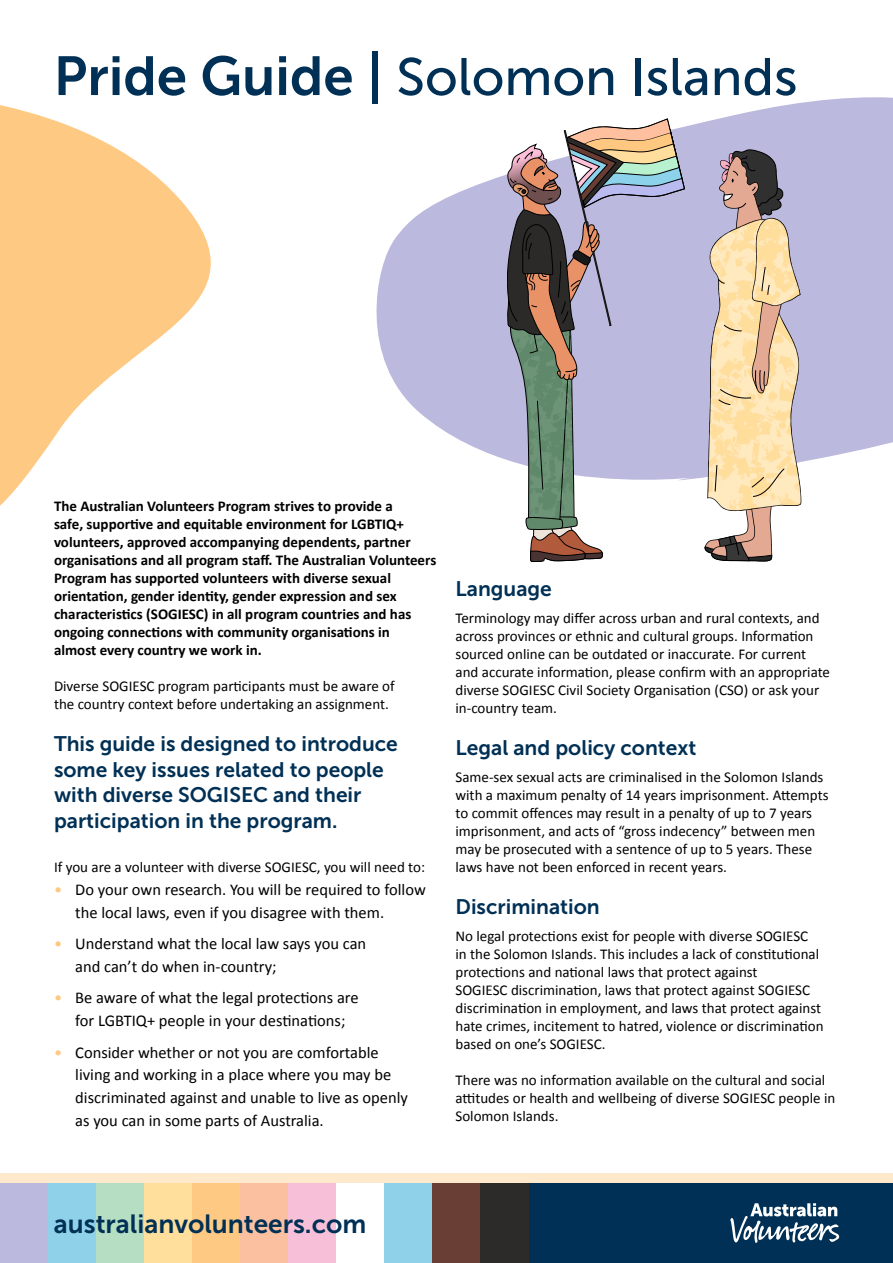
<style>
.page{position:relative;width:893px;height:1263px;background:#fff}
.page>*{position:absolute;margin:0;border:0;box-sizing:border-box;transform-origin:0 0}
.t1{font:52.5px "Museo Sans 500";color:#003055}
.t2{font:26.25px "Museo Sans 700";color:#003055}
.t3{font:21px/25.5px "Museo Sans 700";color:#003055}
.t4{font:16.5px/22.8px "Calibri";color:#000}
.Body_Text__Calibri{font:15px/18px "Calibri";color:#000}
.Body_Text__Calibri-2{font:700 15px/18px "Calibri";color:#000}
.s1{font-family:"Museo Sans 700";font-size:54.75px}
.s2{color:#ffc780}
</style>
<div class="page">
<svg style="left:376px;top:97px;width:517px;height:407px;fill:#bbb9dd"></svg>
<svg style="left:507px;top:118px;width:178px;height:444px"></svg>
<svg style="left:704px;top:148px;width:97px;height:414px;background:#d9c4ad"></svg>
<svg style="left:0;top:105px;width:211px;height:401px;fill:#fec982"></svg>
<div style="left:0;top:1172px;width:893px;height:41px;background:#fee9cd"></div>
<div style="left:529px;top:1183px;width:364px;height:80px;background:#003055"></div>
<svg style="left:730px;top:1203px;width:109px;height:40px"></svg>
<div style="left:0;top:1183px;width:48px;height:80px;background:#bbb9dd"></div>
<div style="left:48px;top:1183px;width:48px;height:80px;background:#8fd1e9"></div>
<div style="left:96px;top:1183px;width:48px;height:80px;background:#b6dec2"></div>
<div style="left:144px;top:1183px;width:48px;height:80px;background:#ffdf9b"></div>
<div style="left:192px;top:1183px;width:48px;height:80px;background:#fec982"></div>
<div style="left:240px;top:1183px;width:48px;height:80px;background:#fbc0a0"></div>
<div style="left:288px;top:1183px;width:48px;height:80px;background:#f8c0d8"></div>
<div style="left:336px;top:1183px;width:48px;height:80px;background:#fff"></div>
<div style="left:384px;top:1183px;width:48px;height:80px;background:#8fd1e9"></div>
<div style="left:432px;top:1183px;width:48px;height:80px;background:#683e35"></div>
<div style="left:480px;top:1183px;width:49px;height:80px;background:#2c2b2a"></div>
<h1 class="t1" style="left:54px;top:48px;width:745px"><span class="s1">Pride Guide |</span> Solomon Islands</h1>
<p class="Body_Text__Calibri-2" style="left:54px;top:496px;width:384px">The Australian Volunteers Program strives to provide a<br>safe, supportive and equitable environment for LGBTIQ+ volunteers, approved accompanying dependents, partner organisations and all program staff. The Australian Volunteers Program has supported volunteers with diverse sexual orientation, gender identity, gender expression and sex characteristics (SOGIESC) in all program countries and has ongoing connections with community organisations in<br>almost every country we work in.</p>
<p class="Body_Text__Calibri" style="left:54px;top:676px;width:342px">Diverse SOGIESC program participants must be aware of the country context before undertaking an assignment.</p>
<p class="t3" style="left:54px;top:731px;width:345px">This guide is designed to introduce some key issues related to people with diverse SOGISEC and their participation in the program.</p>
<p class="Body_Text__Calibri" style="left:54px;top:858px;width:373px">If you are a volunteer with diverse SOGIESC, you will need to:</p>
<p class="t4" style="left:75px;top:878px;width:352px;text-indent:-21px"><span class="s2">•</span> Do your own research. You will be required to follow the local laws, even if you disagree with them.</p>
<p class="t4" style="left:75px;top:932px;width:292px;text-indent:-21px"><span class="s2">•</span> Understand what the local law says you can and can’t do when in-country;</p>
<p class="t4" style="left:54px;top:986px;width:306px;text-align:center"><span class="s2">•</span> Be aware of what the legal protections are for LGBTIQ+ people in your destinations;</p>
<p class="t4" style="left:75px;top:1040px;width:334px;text-indent:-21px"><span class="s2">•</span> Consider whether or not you are comfortable living and working in a place where you may be discriminated against and unable to live as openly as you can in some parts of Australia.</p>
<p class="t3" style="left:455px;top:576px;width:98px">Language</p>
<p class="Body_Text__Calibri" style="left:455px;top:608px;width:376px">Terminology may differ across urban and rural contexts, and across provinces or ethnic and cultural groups. Information sourced online can be outdated or inaccurate. For current and accurate information, please confirm with an appropriate diverse SOGIESC Civil Society Organisation (CSO) or ask your in-country team.</p>
<p class="t3" style="left:455px;top:735px;width:242px">Legal and policy context</p>
<p class="Body_Text__Calibri" style="left:455px;top:767px;width:375px">Same-sex sexual acts are criminalised in the Solomon Islands with a maximum penalty of 14 years imprisonment. Attempts to commit offences may result in a penalty of up to 7 years imprisonment, and acts of “gross indecency” between men may be prosecuted with a sentence of up to 5 years. These laws have not been enforced in recent years.</p>
<p class="t3" style="left:455px;top:894px;width:146px">Discrimination</p>
<p class="Body_Text__Calibri" style="left:455px;top:926px;width:370px">No legal protections exist for people with diverse SOGIESC<br>in the Solomon Islands. This includes a lack of constitutional protections and national laws that protect against<br>SOGIESC discrimination, laws that protect against SOGIESC discrimination in employment, and laws that protect against hate crimes, incitement to hatred, violence or discrimination based on one’s SOGIESC.</p>
<p class="Body_Text__Calibri" style="left:455px;top:1070px;width:381px">There was no information available on the cultural and social attitudes or health and wellbeing of diverse SOGIESC people in<br>Solomon Islands.</p>
<h2 class="t2" style="left:54px;top:1209px;width:314px">australianvolunteers.com</h2>
</div>
